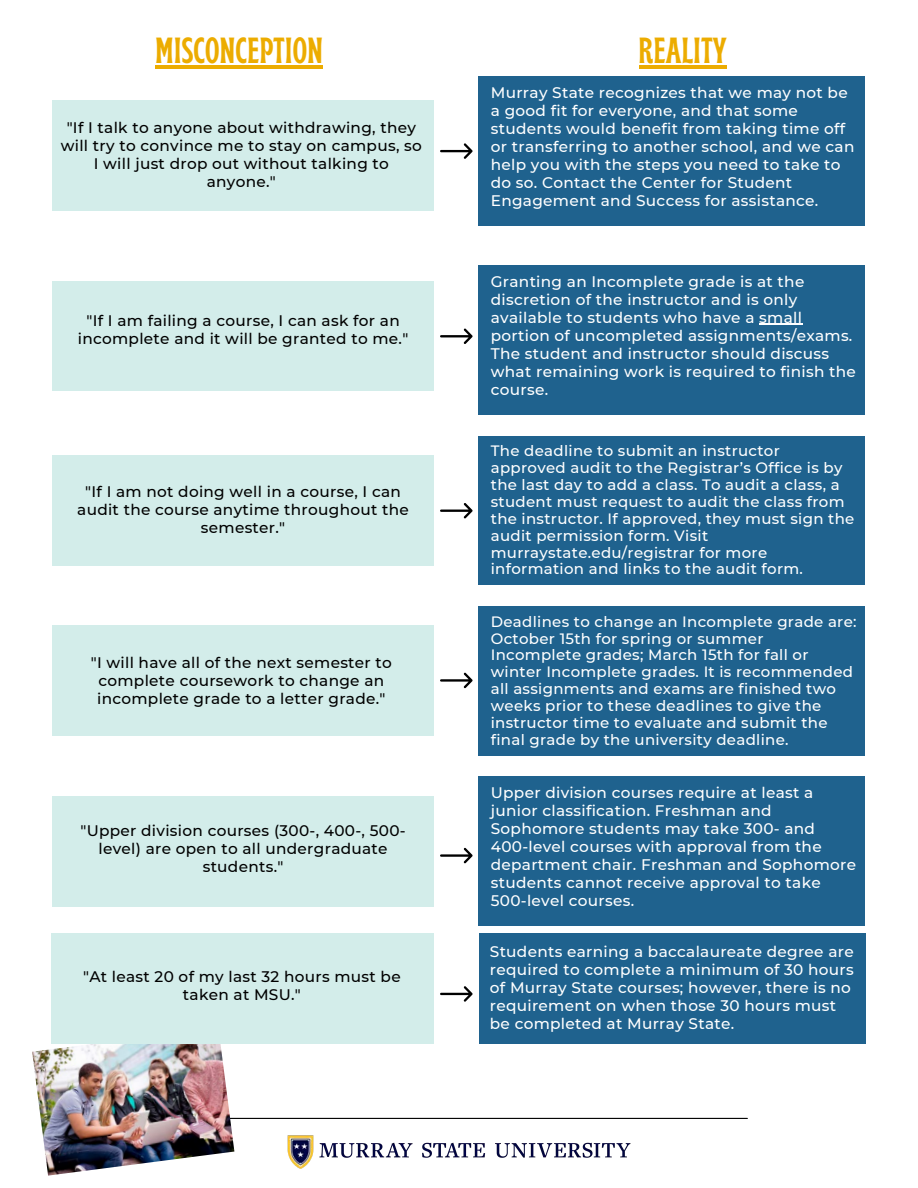
<style>
.page{position:relative;width:918px;height:1188px;background:#fff}
.page>*{position:absolute;margin:0;border:0;box-sizing:border-box;transform-origin:0 0}
.t1{font:700 condensed 36.3px "Brice";color:#ecac00}
.t2{font:500 15.3px/18px "Montserrat";letter-spacing:.02em;color:#fff}
.t3{font:500 15.3px/18px "Montserrat";letter-spacing:.02em;color:#000;text-align:center}
.t4{font:500 15px/16.8px "Montserrat";letter-spacing:.02em;color:#fff}
</style>
<div class="page">
<div style="left:52px;top:281px;width:382px;height:110px;background:#d3edea"></div>
<div style="left:479px;top:265px;width:386px;height:149px;background:#1f628e"></div>
<svg style="left:440px;top:328px;width:33px;height:16px"></svg>
<hr style="left:759px;top:324px;width:43px;height:1px;background:#fff">
<div style="left:52px;top:625px;width:382px;height:110px;background:#d3edea"></div>
<div style="left:479px;top:606px;width:386px;height:149px;background:#1f628e"></div>
<svg style="left:440px;top:673px;width:33px;height:15px"></svg>
<hr style="left:170px;top:1118px;width:577px;height:1px;background:#000">
<img style="left:287px;top:1135px;width:344px;height:34px">
<hr style="left:639px;top:65px;width:88px;height:3px;background:#ecac00">
<hr style="left:155px;top:65px;width:168px;height:3px;background:#ecac00">
<img style="left:32px;top:1043px;width:202px;height:133px">
<svg style="left:440px;top:848px;width:33px;height:15px"></svg>
<div style="left:52px;top:796px;width:382px;height:110px;background:#d3edea"></div>
<div style="left:479px;top:777px;width:386px;height:149px;background:#1f628e"></div>
<div style="left:52px;top:456px;width:382px;height:109px;background:#d3edea"></div>
<div style="left:479px;top:436px;width:386px;height:149px;background:#1f628e"></div>
<svg style="left:440px;top:503px;width:33px;height:16px"></svg>
<svg style="left:440px;top:986px;width:33px;height:16px"></svg>
<div style="left:51px;top:933px;width:382px;height:110px;background:#d3edea"></div>
<div style="left:479px;top:933px;width:387px;height:110px;background:#1f628e"></div>
<div style="left:52px;top:100px;width:382px;height:110px;background:#d3edea"></div>
<div style="left:479px;top:76px;width:386px;height:149px;background:#1f628e"></div>
<svg style="left:440px;top:143px;width:33px;height:16px"></svg>
<h1 class="t1" style="left:155px;top:35px;width:169px">MISCONCEPTION</h1>
<h1 class="t1" style="left:639px;top:35px;width:89px">REALITY</h1>
<p class="t3" style="left:61px;top:118px;width:363px">"If I talk to anyone about withdrawing, they will try to convince me to stay on campus, so I will just drop out without talking to anyone."</p>
<p class="t3" style="left:78px;top:311px;width:332px">"If I am failing a course, I can ask for an incomplete and it will be granted to me."</p>
<p class="t3" style="left:77px;top:483px;width:333px">"If I am not doing well in a course, I can audit the course anytime throughout the semester."</p>
<p class="t3" style="left:91px;top:654px;width:303px">"I will have all of the next semester to complete coursework to change an incomplete grade to a letter grade."</p>
<p class="t3" style="left:80px;top:822px;width:327px">"Upper division courses (300-, 400-, 500- level) are open to all undergraduate students."</p>
<p class="t3" style="left:83px;top:968px;width:319px">"At least 20 of my last 32 hours must be taken at MSU."</p>
<p class="t2" style="left:491px;top:83px;width:365px">Murray State recognizes that we may not be a good fit for everyone, and that some students would benefit from taking time off or transferring to another school, and we can help you with the steps you need to take to do so. Contact the Center for Student Engagement and Success for assistance.</p>
<p class="t2" style="left:491px;top:272px;width:367px">Granting an Incomplete grade is at the discretion of the instructor and is only available to students who have a small portion of uncompleted assignments/exams.<br>The student and instructor should discuss what remaining work is required to finish the course.</p>
<p class="t4" style="left:491px;top:442px;width:365px">The deadline to submit an instructor approved audit to the Registrar’s Office is by the last day to add a class. To audit a class, a student must request to audit the class from the instructor. If approved, they must sign the audit permission form. Visit murraystate.edu/registrar for more information and links to the audit form.</p>
<p class="t4" style="left:491px;top:613px;width:367px">Deadlines to change an Incomplete grade are:<br>October 15th for spring or summer Incomplete grades; March 15th for fall or winter Incomplete grades. It is recommended all assignments and exams are finished two weeks prior to these deadlines to give the instructor time to evaluate and submit the final grade by the university deadline.</p>
<p class="t2" style="left:491px;top:784px;width:367px">Upper division courses require at least a junior classification. Freshman and Sophomore students may take 300- and 400-level courses with approval from the department chair. Freshman and Sophomore students cannot receive approval to take 500-level courses.</p>
<p class="t2" style="left:490px;top:942px;width:365px">Students earning a baccalaureate degree are required to complete a minimum of 30 hours of Murray State courses; however, there is no requirement on when those 30 hours must be completed at Murray State.</p>
</div>
